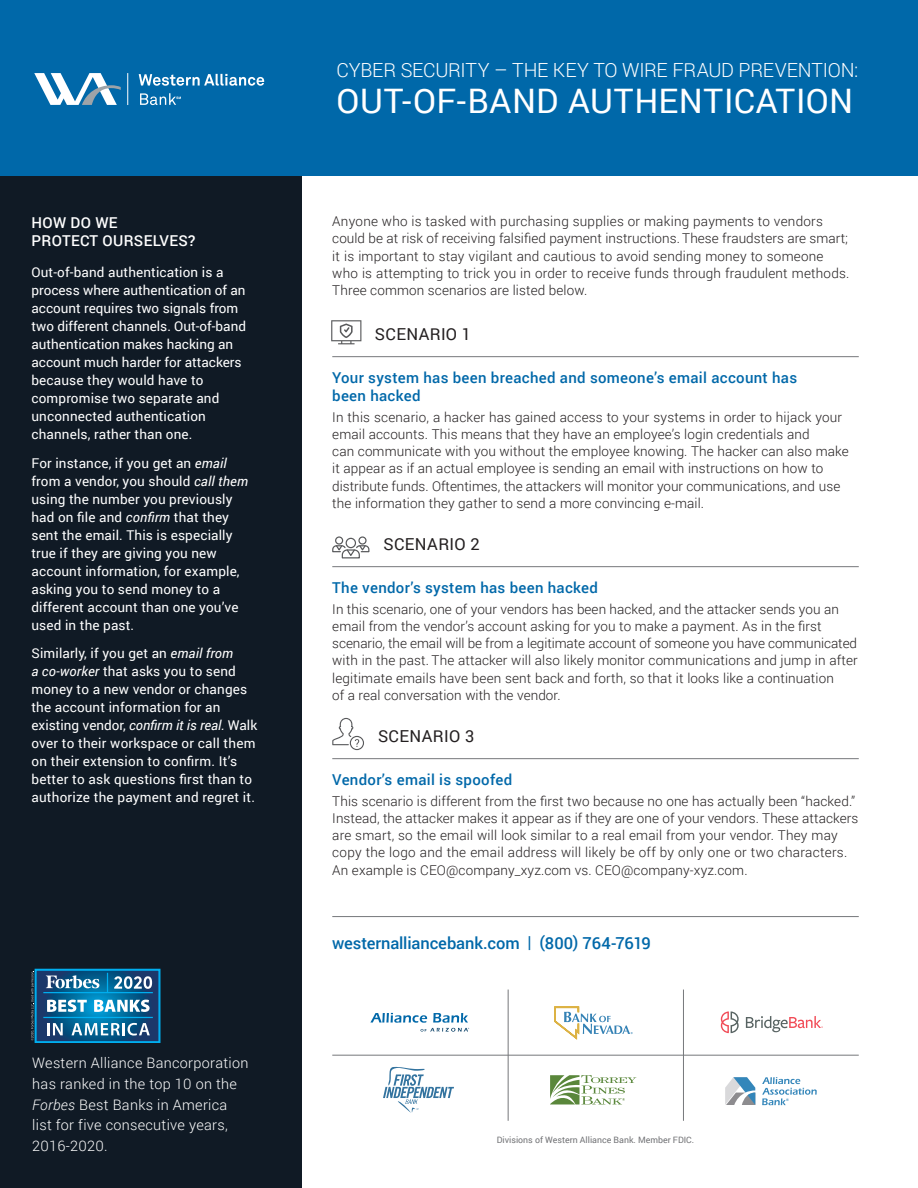
<style>
.page{position:relative;width:918px;height:1188px;background:#fff}
.page>*{position:absolute;margin:0;border:0;box-sizing:border-box;transform-origin:0 0}
.Headline{font:33.75px "Roboto";letter-spacing:.015em;color:#fff}
.Small_Headline{font:300 19.5px "Roboto";letter-spacing:-.01em;color:#fff}
.t1{font:500 16.5px "Roboto";letter-spacing:-.005em;color:#0068a9}
.sub2_all_caps_11_13{font:16.5px "Roboto";letter-spacing:.02em;color:#231f20}
.sub3_blue{font:500 15px/18px "Roboto";letter-spacing:.02em;color:#0068a9}
.sub3_blue-2{font:500 15px/18px "Roboto";letter-spacing:.02em;color:#fff}
.t2{font:300 14.4px/20.5px "Roboto";letter-spacing:.02em;color:#fff}
.body9_light{font:300 13.5px/17.2px "Roboto";letter-spacing:.01em;color:#231f20}
.SideBar{font:13.5px/18px "Roboto";letter-spacing:.01em;color:#fff}
.t3{font:8.85px "Roboto";color:#717275}
.s1{font-style:italic}
</style>
<div class="page">
<div style="left:0;top:176px;width:302px;height:1012px;background:#101a25"></div>
<svg style="left:38px;top:972px;width:119px;height:68px;background:#0b5889"></svg>
<div style="left:35px;top:969px;width:125px;height:74px;border:2px solid #00aeef"></div>
<svg style="left:46px;top:975px;width:53px;height:13px"></svg>
<svg style="left:47px;top:1000px;width:40px;height:12px"></svg>
<svg style="left:94px;top:1000px;width:56px;height:12px"></svg>
<svg style="left:47px;top:1023px;width:16px;height:12px"></svg>
<svg style="left:72px;top:1023px;width:78px;height:13px"></svg>
<svg style="left:107px;top:973px;width:1px;height:19px"></svg>
<hr style="left:43px;top:992px;width:110px;height:1px;background:#00aeef">
<hr style="left:43px;top:1017px;width:110px;height:1px;background:#00aeef">
<svg style="left:114px;top:976px;width:38px;height:13px"></svg>
<svg style="left:32px;top:971px;width:2px;height:69px"></svg>
<div style="left:0;top:0;width:918px;height:176px;background:#0068a9"></div>
<hr style="left:127px;top:73px;width:1px;height:32px;background:#fff">
<svg style="left:139px;top:74px;width:125px;height:12px"></svg>
<svg style="left:140px;top:93px;width:41px;height:12px"></svg>
<svg style="left:34px;top:73px;width:87px;height:32px"></svg>
<hr style="left:332px;top:356px;width:527px;height:1px;background:#76787b">
<hr style="left:332px;top:566px;width:527px;height:1px;background:#76787b">
<hr style="left:332px;top:758px;width:527px;height:1px;background:#76787b">
<svg style="left:331px;top:320px;width:30px;height:24px"></svg>
<div style="left:346px;top:538px;width:10px;height:10px;border:1px solid #58595b;border-radius:50%"></div>
<div style="left:358px;top:536px;width:9px;height:9px;border:1px solid #58595b;border-radius:50%"></div>
<svg style="left:332px;top:544px;width:38px;height:15px"></svg>
<div style="left:335px;top:536px;width:8px;height:9px;border:1px solid #58595b;border-radius:50%"></div>
<svg style="left:332px;top:718px;width:32px;height:32px"></svg>
<hr style="left:332px;top:916px;width:527px;height:1px;background:#76787b">
<hr style="left:508px;top:990px;width:1px;height:131px;background:#76787b">
<hr style="left:683px;top:990px;width:1px;height:131px;background:#76787b">
<hr style="left:332px;top:1055px;width:527px;height:1px;background:#76787b">
<svg style="left:554px;top:1006px;width:79px;height:34px"></svg>
<svg style="left:383px;top:1067px;width:71px;height:46px"></svg>
<svg style="left:721px;top:1011px;width:18px;height:22px"></svg>
<svg style="left:746px;top:1016px;width:77px;height:16px"></svg>
<svg style="left:370px;top:1013px;width:99px;height:19px"></svg>
<svg style="left:725px;top:1077px;width:30px;height:28px"></svg>
<svg style="left:762px;top:1077px;width:55px;height:28px"></svg>
<svg style="left:550px;top:1075px;width:86px;height:29px"></svg>
<p class="sub3_blue-2" style="left:32px;top:213px;width:165px">HOW DO WE<br>PROTECT OURSELVES?</p>
<p class="SideBar" style="left:32px;top:263px;width:216px">Out-of-band authentication is a process where authentication of an account requires two signals from two different channels. Out-of-band authentication makes hacking an account much harder for attackers because they would have to compromise two separate and unconnected authentication channels, rather than one.</p>
<p class="SideBar" style="left:32px;top:453px;width:218px">For instance, if you get an <span class="s1">email </span>from a vendor, you should <span class="s1">call them </span>using the number you previously had on file and <span class="s1">confirm</span> that they sent the email. This is especially true if they are giving you new account information, for example, asking you to send money to a different account than one you’ve used in the past.</p>
<p class="SideBar" style="left:32px;top:644px;width:227px">Similarly, if you get an <span class="s1">email from<br>a co-worker</span> that asks you to send money to a new vendor or changes the account information for an existing vendor, <span class="s1">confirm it is real.</span> Walk over to their workspace or call them on their extension to confirm. It’s better to ask questions first than to authorize the payment and regret it.</p>
<p class="t2" style="left:32px;top:1053px;width:218px">Western Alliance Bancorporation has ranked in the top 10 on the<br><span class="s1">Forbes</span> Best Banks in America list for five consecutive years,<br>2016-2020.</p>
<p class="Small_Headline" style="left:337px;top:57px;width:523px">CYBER SECURITY – THE KEY TO WIRE FRAUD PREVENTION:</p>
<p class="Headline" style="left:337px;top:78px;width:518px">OUT-OF-BAND AUTHENTICATION</p>
<p class="body9_light" style="left:332px;top:212px;width:519px">Anyone who is tasked with purchasing supplies or making payments to vendors could be at risk of receiving falsified payment instructions. These fraudsters are smart; it is important to stay vigilant and cautious to avoid sending money to someone who is attempting to trick you in order to receive funds through fraudulent methods.<br>Three common scenarios are listed below.</p>
<p class="sub2_all_caps_11_13" style="left:375px;top:322px;width:98px">SCENARIO 1</p>
<p class="sub3_blue" style="left:332px;top:368px;width:466px">Your system has been breached and someone’s email account has been hacked</p>
<p class="body9_light" style="left:332px;top:408px;width:518px">In this scenario, a hacker has gained access to your systems in order to hijack your email accounts. This means that they have an employee’s login credentials and<br>can communicate with you without the employee knowing. The hacker can also make it appear as if an actual employee is sending an email with instructions on how to distribute funds. Oftentimes, the attackers will monitor your communications, and use the information they gather to send a more convincing e-mail.</p>
<p class="sub2_all_caps_11_13" style="left:383px;top:532px;width:98px">SCENARIO 2</p>
<p class="sub3_blue" style="left:332px;top:578px;width:267px">The vendor’s system has been hacked</p>
<p class="body9_light" style="left:332px;top:600px;width:527px">In this scenario, one of your vendors has been hacked, and the attacker sends you an email from the vendor’s account asking for you to make a payment. As in the first scenario, the email will be from a legitimate account of someone you have communicated with in the past. The attacker will also likely monitor communications and jump in after legitimate emails have been sent back and forth, so that it looks like a continuation<br>of a real conversation with the vendor.</p>
<p class="sub2_all_caps_11_13" style="left:378px;top:724px;width:98px">SCENARIO 3</p>
<p class="sub3_blue" style="left:332px;top:770px;width:182px">Vendor’s email is spoofed</p>
<p class="body9_light" style="left:332px;top:792px;width:527px">This scenario is different from the first two because no one has actually been “hacked.” Instead, the attacker makes it appear as if they are one of your vendors. These attackers are smart, so the email will look similar to a real email from your vendor. They may copy the logo and the email address will likely be off by only one or two characters.<br>An example is CEO@company_xyz.com vs. CEO@company-xyz.com.</p>
<p class="t1" style="left:332px;top:931px;width:320px">westernalliancebank.com | (800) 764-7619</p>
<p class="t3" style="left:497px;top:1134px;width:199px">Divisions of Western Alliance Bank. Member FDIC.</p>
</div>
